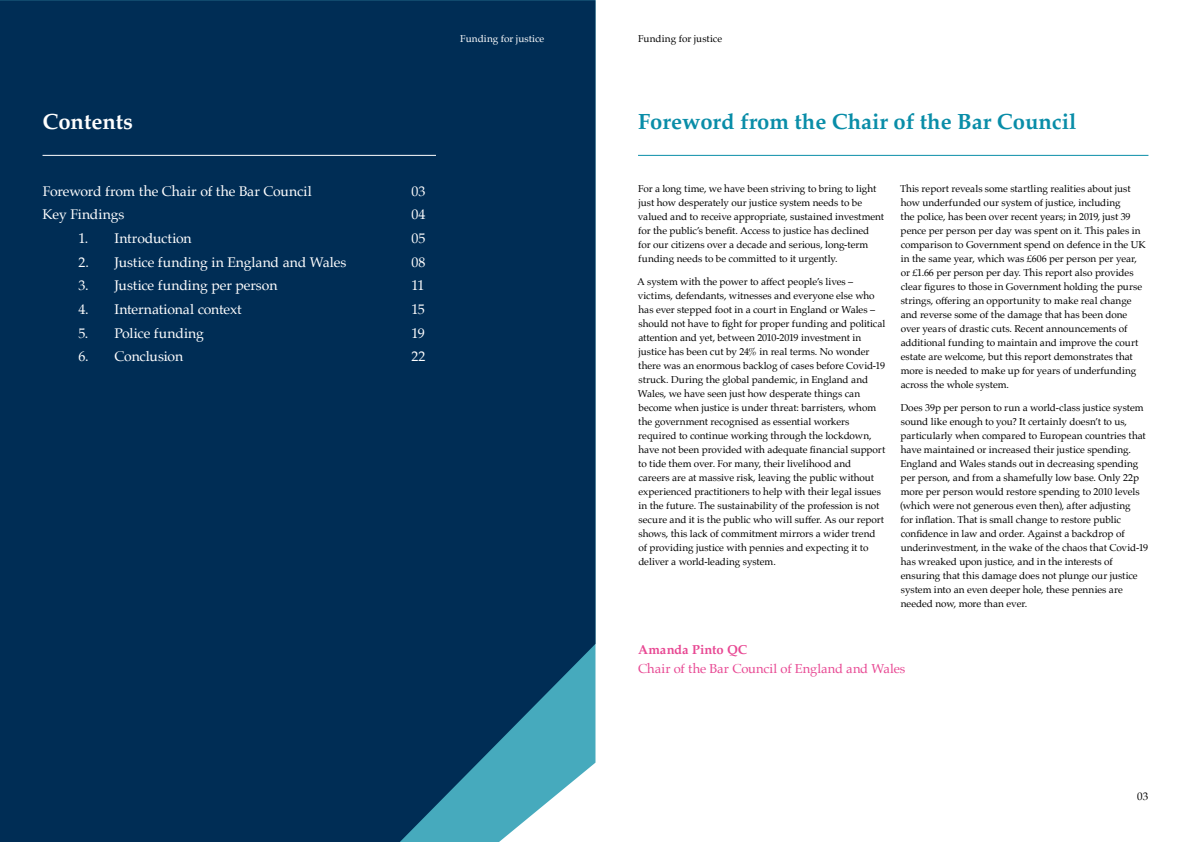
<style>
.page{position:relative;width:1191px;height:842px;background:#fff}
.page>*{position:absolute;margin:0;border:0;box-sizing:border-box;transform-origin:0 0}
.t1{font:700 22px "Palatino";color:#098da8}
.t2{font:700 22px "Palatino";color:#fff}
.t3{font:14px/23.7px "Palatino";letter-spacing:-.01em;color:#fff}
.t4{font:13px "Palatino";letter-spacing:-.005em;color:#e84893}
.t5{font:700 13px "Palatino";letter-spacing:.005em;color:#e84893}
.t6{font:11px "Palatino";color:#000}
.t7{font:10px/14px "Palatino";letter-spacing:-.005em;color:#000}
.t8{font:10px "Palatino";color:#fff}
</style>
<div class="page">
<div style="left:0;top:0;width:595px;height:842px;background:#002d55"></div>
<hr style="left:43px;top:155px;width:393px;height:1px;background:#fff">
<hr style="left:638px;top:155px;width:510px;height:1px;background:#098da8">
<p class="t8" style="left:460px;top:30px;width:85px">Funding for justice</p>
<p class="t7" style="left:638px;top:31px;width:85px">Funding for justice</p>
<h1 class="t2" style="left:43px;top:102px;width:92px">Contents</h1>
<h1 class="t1" style="left:638px;top:102px;width:440px">Foreword from the Chair of the Bar Council</h1>
<h2 class="t3" style="left:43px;top:179px;width:271px">Foreword from the Chair of the Bar Council<br>Key Findings</h2>
<h2 class="t3" style="left:79px;top:226px;width:115px">1. Introduction</h2>
<h2 class="t3" style="left:79px;top:250px;width:269px">2. Justice funding in England and Wales</h2>
<h2 class="t3" style="left:79px;top:274px;width:200px">3. Justice funding per person</h2>
<h2 class="t3" style="left:78px;top:297px;width:165px">4. International context</h2>
<h2 class="t3" style="left:78px;top:321px;width:127px">5. Police funding</h2>
<h2 class="t3" style="left:78px;top:345px;width:106px">6. Conclusion</h2>
<h2 class="t3" style="left:411px;top:179px;width:15px;text-align:justify">03<br>04<br>05<br>08<br>11<br>15<br>19<br>22</h2>
<p class="t7" style="left:638px;top:182px;width:248px">For a long time, we have been striving to bring to light just how desperately our justice system needs to be valued and to receive appropriate, sustained investment for the public’s benefit. Access to justice has declined<br>for our citizens over a decade and serious, long-term funding needs to be committed to it urgently.</p>
<p class="t7" style="left:637px;top:274px;width:250px">A system with the power to affect people’s lives – victims, defendants, witnesses and everyone else who has ever stepped foot in a court in England or Wales – should not have to fight for proper funding and political attention and yet, between 2010-2019 investment in justice has been cut by 24% in real terms. No wonder there was an enormous backlog of cases before Covid-19 struck. During the global pandemic, in England and Wales, we have seen just how desperate things can become when justice is under threat: barristers, whom the government recognised as essential workers required to continue working through the lockdown, have not been provided with adequate financial support to tide them over. For many, their livelihood and<br>careers are at massive risk, leaving the public without experienced practitioners to help with their legal issues in the future. The sustainability of the profession is not secure and it is the public who will suffer. As our report shows, this lack of commitment mirrors a wider trend<br>of providing justice with pennies and expecting it to deliver a world-leading system.</p>
<p class="t7" style="left:900px;top:182px;width:247px">This report reveals some startling realities about just how underfunded our system of justice, including<br>the police, has been over recent years; in 2019, just 39 pence per person per day was spent on it. This pales in comparison to Government spend on defence in the UK in the same year, which was £606 per person per year, or £1.66 per person per day. This report also provides clear figures to those in Government holding the purse strings, offering an opportunity to make real change and reverse some of the damage that has been done over years of drastic cuts. Recent announcements of additional funding to maintain and improve the court estate are welcome, but this report demonstrates that more is needed to make up for years of underfunding across the whole system.</p>
<p class="t7" style="left:900px;top:400px;width:249px">Does 39p per person to run a world-class justice system sound like enough to you? It certainly doesn’t to us, particularly when compared to European countries that have maintained or increased their justice spending.<br>England and Wales stands out in decreasing spending per person, and from a shamefully low base. Only 22p more per person would restore spending to 2010 levels (which were not generous even then), after adjusting<br>for inflation. That is small change to restore public confidence in law and order. Against a backdrop of underinvestment, in the wake of the chaos that Covid-19 has wreaked upon justice, and in the interests of ensuring that this damage does not plunge our justice system into an even deeper hole, these pennies are needed now, more than ever.</p>
<h3 class="t5" style="left:638px;top:639px;width:111px">Amanda Pinto QC</h3>
<h3 class="t4" style="left:638px;top:658px;width:269px">Chair of the Bar Council of England and Wales</h3>
<p class="t6" style="left:1137px;top:787px;width:12px">03</p>
</div>
